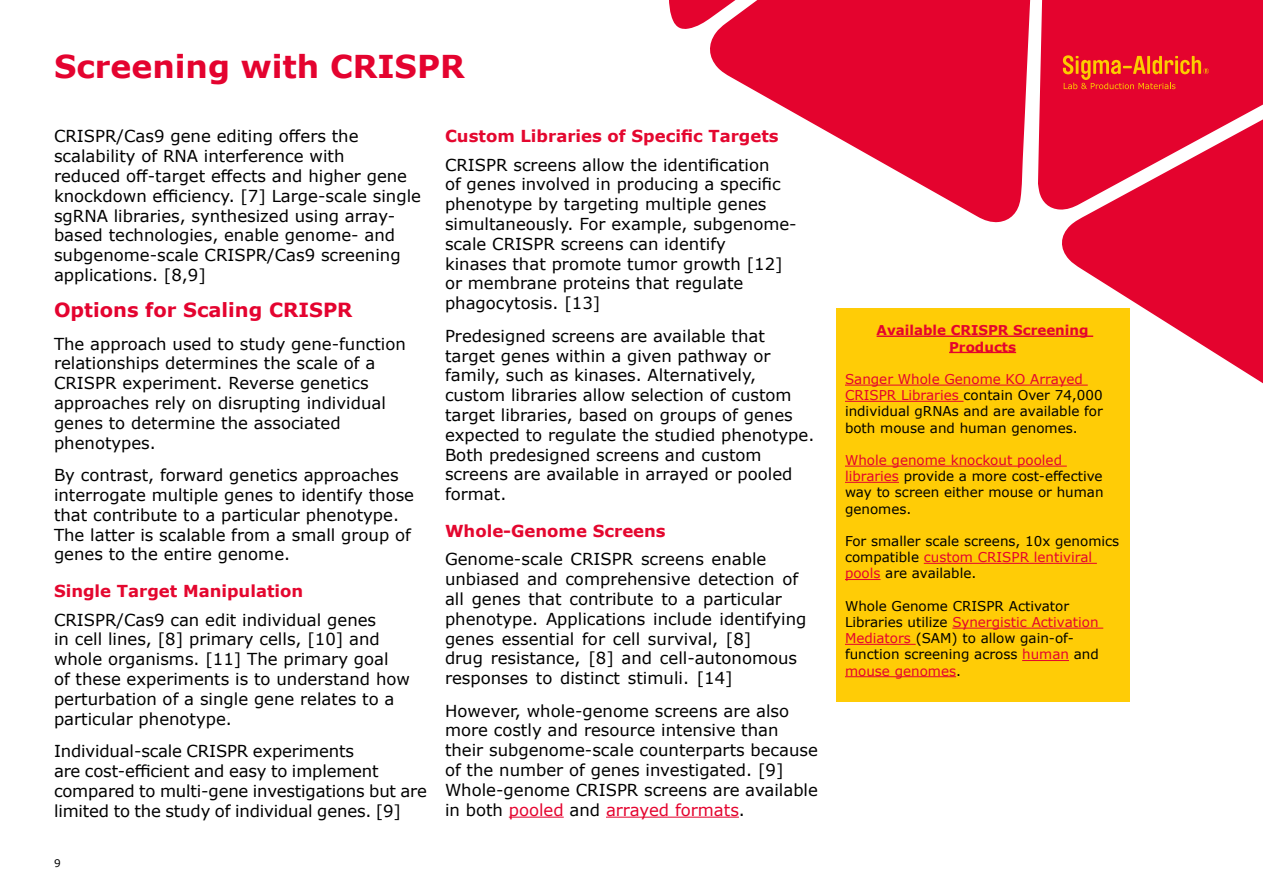
<style>
.page{position:relative;width:1263px;height:893px;background:#fff}
.page>*{position:absolute;margin:0;border:0;box-sizing:border-box;transform-origin:0 0}
.t1{font:700 31.5px "Verdana";color:#e4032f}
.t2{font:700 19.5px "Verdana";color:#e4032f}
.t3{font:16.5px/19.8px "Verdana";color:#000}
.t4{font:700 16.5px "Verdana";color:#e4072f}
.t5{font:13.5px/16.2px "Verdana";color:#000}
.t6{font:700 13.5px/16.2px "Verdana";color:#e4032e;text-align:center}
.t7{font:10.5px "Verdana";color:#000}
.s1{color:#e4032e}
</style>
<div class="page">
<svg style="left:1062px;top:210px;width:201px;height:303px"></svg>
<svg style="left:1038px;top:0;width:225px;height:210px;fill:#e4032e"></svg>
<svg style="left:710px;top:0;width:321px;height:223px;fill:#e4032e"></svg>
<svg style="left:669px;top:0;width:344px;height:30px"></svg>
<hr style="left:509px;top:817px;width:55px;height:1px;background:#e4032e">
<hr style="left:606px;top:817px;width:133px;height:1px;background:#e4032e">
<div style="left:836px;top:308px;width:293px;height:394px;background:#ffcc06"></div>
<hr style="left:877px;top:336px;width:216px;height:1px;background:#e4032e">
<hr style="left:949px;top:352px;width:67px;height:1px;background:#e4032e">
<hr style="left:845px;top:385px;width:243px;height:1px;background:#e4032e">
<hr style="left:845px;top:401px;width:118px;height:1px;background:#e4032e">
<hr style="left:845px;top:466px;width:222px;height:1px;background:#e4032e">
<hr style="left:845px;top:482px;width:54px;height:1px;background:#e4032e">
<hr style="left:924px;top:563px;width:173px;height:1px;background:#e4032e">
<hr style="left:845px;top:579px;width:35px;height:1px;background:#e4032e">
<hr style="left:952px;top:628px;width:151px;height:1px;background:#e4032e">
<hr style="left:845px;top:644px;width:71px;height:1px;background:#e4032e">
<hr style="left:1022px;top:660px;width:47px;height:1px;background:#e4032e">
<hr style="left:845px;top:676px;width:111px;height:1px;background:#e4032e">
<svg style="left:1063px;top:55px;width:146px;height:34px"></svg>
<h1 class="t1" style="left:54px;top:44px;width:412px">Screening with CRISPR</h1>
<p class="t3" style="left:54px;top:126px;width:368px">CRISPR/Cas9 gene editing offers the scalability of RNA interference with<br>reduced off-target effects and higher gene knockdown efficiency. [7] Large-scale single sgRNA libraries, synthesized using array&shy;based technologies, enable genome- and subgenome-scale CRISPR/Cas9 screening applications. [8,9]</p>
<p class="t2" style="left:54px;top:296px;width:300px">Options for Scaling CRISPR</p>
<p class="t3" style="left:54px;top:334px;width:353px">The approach used to study gene-function relationships determines the scale of a CRISPR experiment. Reverse genetics approaches rely on disrupting individual genes to determine the associated phenotypes.</p>
<p class="t3" style="left:54px;top:465px;width:362px">By contrast, forward genetics approaches interrogate multiple genes to identify those that contribute to a particular phenotype.<br>The latter is scalable from a small group of genes to the entire genome.</p>
<p class="t4" style="left:54px;top:579px;width:251px">Single Target Manipulation</p>
<p class="t3" style="left:54px;top:609px;width:357px">CRISPR/Cas9 can edit individual genes<br>in cell lines, [8] primary cells, [10] and whole organisms. [11] The primary goal<br>of these experiments is to understand how perturbation of a single gene relates to a particular phenotype.</p>
<p class="t3" style="left:54px;top:741px;width:374px">Individual-scale CRISPR experiments<br>are cost-efficient and easy to implement compared to multi-gene investigations but are limited to the study of individual genes. [9]</p>
<p class="t7" style="left:54px;top:856px;width:8px">9</p>
<p class="t4" style="left:445px;top:125px;width:335px">Custom Libraries of Specific Targets</p>
<p class="t3" style="left:445px;top:155px;width:353px">CRISPR screens allow the identification<br>of genes involved in producing a specific phenotype by targeting multiple genes simultaneously. For example, subgenome&shy;scale CRISPR screens can identify<br>kinases that promote tumor growth [12] or membrane proteins that regulate phagocytosis. [13]</p>
<p class="t3" style="left:445px;top:326px;width:367px">Predesigned screens are available that target genes within a given pathway or family, such as kinases. Alternatively, custom libraries allow selection of custom target libraries, based on groups of genes expected to regulate the studied phenotype.<br>Both predesigned screens and custom screens are available in arrayed or pooled format.</p>
<p class="t4" style="left:445px;top:519px;width:222px">Whole-Genome Screens</p>
<p class="t3" style="left:445px;top:549px;width:363px">Genome-scale CRISPR screens enable unbiased and comprehensive detection of all genes that contribute to a particular phenotype. Applications include identifying genes essential for cell survival, [8]<br>drug resistance, [8] and cell-autonomous responses to distinct stimuli. [14]</p>
<p class="t3" style="left:445px;top:701px;width:374px">However, whole-genome screens are also more costly and resource intensive than their subgenome-scale counterparts because of the number of genes investigated. [9] Whole-genome CRISPR screens are available in both <span class="s1">pooled</span> and <span class="s1">arrayed formats</span>.</p>
<p class="t6" style="left:877px;top:322px;width:213px">Available CRISPR Screening<br>Products</p>
<p class="t5" style="left:845px;top:371px;width:259px"><span class="s1">Sanger Whole Genome KO Arrayed CRISPR Libraries</span> contain Over 74,000 individual gRNAs and are available for both mouse and human genomes.</p>
<p class="t5" style="left:845px;top:452px;width:260px"><span class="s1">Whole genome knockout pooled libraries</span> provide a more cost-effective way to screen either mouse or human genomes.</p>
<p class="t5" style="left:845px;top:533px;width:276px">For smaller scale screens, 10x genomics compatible <span class="s1">custom CRISPR lentiviral pools</span> are available.</p>
<p class="t5" style="left:845px;top:598px;width:255px">Whole Genome CRISPR Activator<br>Libraries utilize <span class="s1">Synergistic Activation<br>Mediators</span> (SAM) to allow gain-of&shy;function screening across <span class="s1">human</span> and <span class="s1">mouse genomes</span>.</p>
</div>
